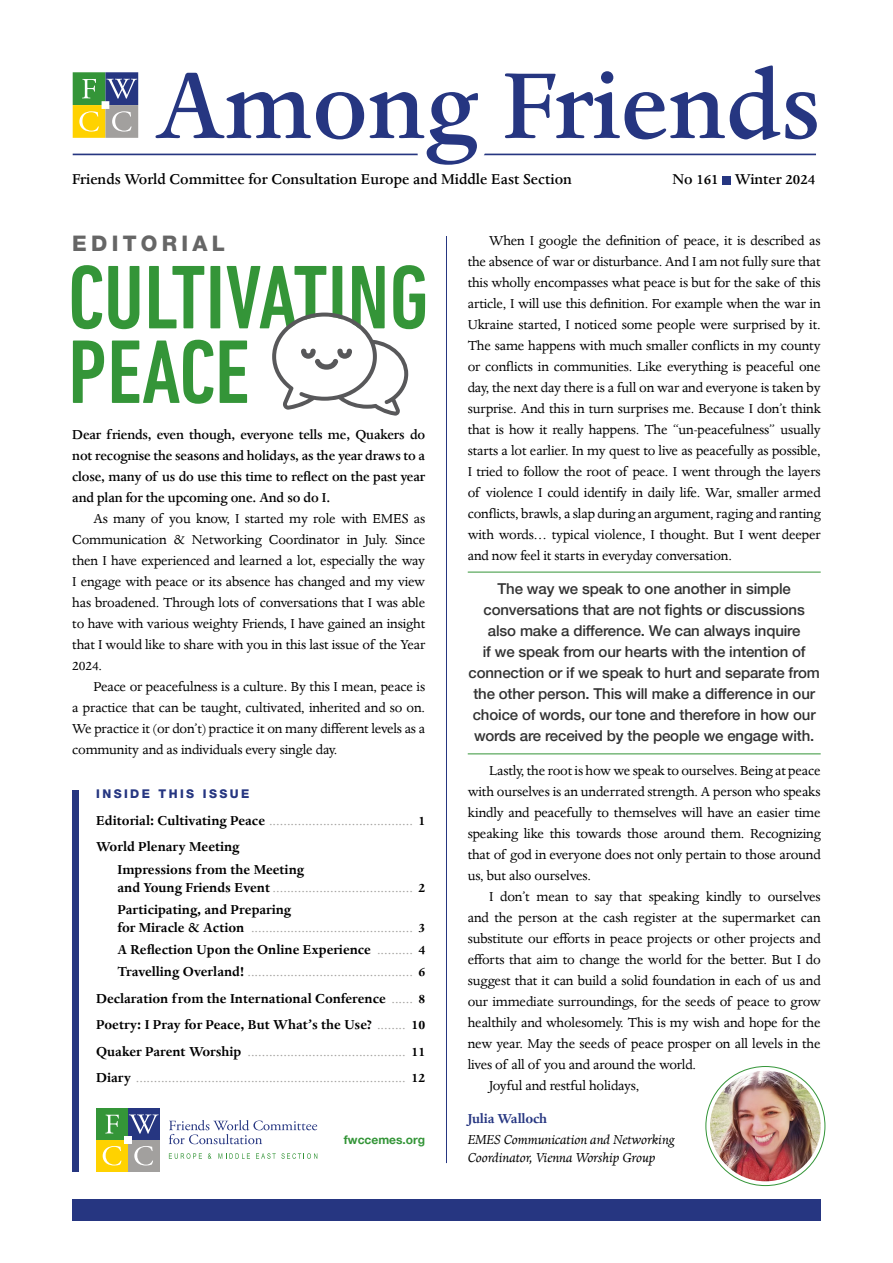
<style>
.page{position:relative;width:893px;height:1263px;background:#fff}
.page>*{position:absolute;margin:0;border:0;box-sizing:border-box;transform-origin:0 0}
.t1{font:500 108.45px "Dante MT Pro";color:#263681}
.Headline_1{font:500 condensed 91.8px/74.6px "DIN Next LT Pro";color:#349538}
.t2{font:800 21.45px "Helvetica Neue LT Pro";letter-spacing:.2em;color:#666}
.t3{font:500 16.5px "Dante MT Pro";color:#000}
.Body{font:15px/21px "Dante MT Pro";letter-spacing:-.01em;color:#000;text-align:justify}
.Cont_1{font:15px/18px "Dante MT Pro";color:#a2a09e}
.Body_Alt{font:500 15px/21px "Helvetica Neue LT Pro";letter-spacing:-.01em;color:#333;text-align:center}
.Cont_1-2{font:700 15px/18px "Dante MT Pro";color:#000}
.Body_0{font:500 15px/21px "Dante MT Pro";letter-spacing:-.01em;color:#000;text-align:justify}
.Body-2{font:italic 15px/18px "Dante MT Pro";letter-spacing:-.01em;color:#000}
.Body-3{font:700 15px "Dante MT Pro";letter-spacing:-.01em;color:#263681}
.t4{font:800 12px "Helvetica Neue LT Pro";letter-spacing:.2em;color:#263681}
.t5{font:700 12px "Helvetica Neue LT Pro";color:#349538}
.s1{font-weight:700;color:#000}
.s2{font-weight:400;color:#a2a09e}
</style>
<div class="page">
<svg style="left:73px;top:72px;width:743px;height:113px"></svg>
<div style="left:72px;top:790px;width:7px;height:381px;background:#263681"></div>
<svg style="left:169px;top:1120px;width:148px;height:24px"></svg>
<svg style="left:169px;top:1153px;width:33px;height:6px"></svg>
<svg style="left:208px;top:1153px;width:3px;height:6px"></svg>
<svg style="left:218px;top:1153px;width:32px;height:6px"></svg>
<svg style="left:256px;top:1153px;width:61px;height:6px"></svg>
<div style="left:96px;top:1108px;width:32px;height:32px;background:#349538"></div>
<div style="left:128px;top:1108px;width:32px;height:32px;background:#263681"></div>
<div style="left:96px;top:1140px;width:32px;height:31px;background:#ffd200"></div>
<div style="left:128px;top:1140px;width:32px;height:31px;background:#a2a09e"></div>
<div style="left:124px;top:1136px;width:8px;height:8px;background:#fff"></div>
<svg style="left:105px;top:1115px;width:14px;height:18px"></svg>
<svg style="left:129px;top:1114px;width:30px;height:20px"></svg>
<svg style="left:103px;top:1146px;width:18px;height:19px"></svg>
<svg style="left:134px;top:1146px;width:19px;height:19px"></svg>
<hr style="left:468px;top:572px;width:353px;height:1px;background:#349538">
<hr style="left:468px;top:753px;width:353px;height:1px;background:#349538">
<hr style="left:446px;top:236px;width:1px;height:927px;background:#263681">
<img style="left:710px;top:1071px;width:111px;height:110px;border-radius:55px">
<svg style="left:272px;top:313px;width:136px;height:103px"></svg>
<div style="left:72px;top:1199px;width:749px;height:21px;background:#263681"></div>
<p class="t1" style="left:156px;top:43px;width:667px">Among Friends</p>
<p class="t3" style="left:72px;top:170px;width:501px">Friends World Committee for Consultation Europe and Middle East Section</p>
<p class="t3" style="left:672px;top:170px;width:145px">No 161 Winter 2024</p>
<p class="t2" style="left:72px;top:231px;width:154px">EDITORIAL</p>
<p class="Headline_1" style="left:68px;top:260px;width:362px">CULTIVATING<br>PEACE</p>
<p class="Body_0" style="left:72px;top:424px;width:354px">Dear friends, even though, everyone tells me, Quakers do not recognise the seasons and holidays, as the year draws to a close, many of us do use this time to reflect on the past year and plan for the upcoming one. And so do I.</p>
<p class="Body" style="left:72px;top:508px;width:354px;text-indent:21px">As many of you know, I started my role with EMES as Communication &amp; Networking Coordinator in July. Since then I have experienced and learned a lot, especially the way I engage with peace or its absence has changed and my view has broadened. Through lots of conversations that I was able to have with various weighty Friends, I have gained an insight that I would like to share with you in this last issue of the Year 2024.</p>
<p class="Body" style="left:72px;top:676px;width:354px;text-indent:21px">Peace or peacefulness is a culture. By this I mean, peace is a practice that can be taught, cultivated, inherited and so on.<br>We practice it (or don’t) practice it on many different levels as a community and as individuals every single day.</p>
<p class="t4" style="left:96px;top:787px;width:155px">INSIDE THIS ISSUE</p>
<p class="Cont_1" style="left:96px;top:811px;width:330px"><span class="s1">Editorial: Cultivating Peace</span> ........................................ <span class="s1">1</span></p>
<p class="Cont_1-2" style="left:96px;top:838px;width:145px">World Plenary Meeting</p>
<p class="Cont_1-2" style="left:117px;top:860px;width:309px">Impressions from the Meeting<br>and Young Friends Event <span class="s2">.......................................</span> 2</p>
<p class="Cont_1" style="left:117px;top:900px;width:309px"><span class="s1">Participating, and Preparing<br>for Miracle &amp; Action</span> ............................................. <span class="s1">3</span></p>
<p class="Cont_1-2" style="left:117px;top:941px;width:309px">A Reflection Upon the Online Experience <span class="s2">..........</span> 4</p>
<p class="Cont_1" style="left:117px;top:963px;width:309px"><span class="s1">Travelling Overland!</span> .............................................. <span class="s1">6</span></p>
<p class="Cont_1-2" style="left:96px;top:989px;width:330px">Declaration from the International Conference <span class="s2">......</span> 8</p>
<p class="Cont_1-2" style="left:96px;top:1016px;width:330px">Poetry: I Pray for Peace, But What’s the Use? <span class="s2">........</span> 10</p>
<p class="Cont_1" style="left:96px;top:1042px;width:330px"><span class="s1">Quaker Parent Worship</span> ............................................ <span class="s1">11</span></p>
<p class="Cont_1" style="left:96px;top:1069px;width:330px"><span class="s1">Diary</span> ........................................................................... <span class="s1">12</span></p>
<p class="t5" style="left:344px;top:1132px;width:83px">fwccemes.org</p>
<p class="Body" style="left:468px;top:230px;width:354px;text-indent:21px">When I google the definition of peace, it is described as the absence of war or disturbance. And I am not fully sure that this wholly encompasses what peace is but for the sake of this article, I will use this definition. For example when the war in Ukraine started, I noticed some people were surprised by it.<br>The same happens with much smaller conflicts in my county or conflicts in communities. Like everything is peaceful one day, the next day there is a full on war and everyone is taken by surprise. And this in turn surprises me. Because I don’t think that is how it really happens. The “un-peacefulness” usually starts a lot earlier. In my quest to live as peacefully as possible, I tried to follow the root of peace. I went through the layers of violence I could identify in daily life. War, smaller armed conflicts, brawls, a slap during an argument, raging and ranting with words… typical violence, I thought. But I went deeper and now feel it starts in everyday conversation.</p>
<p class="Body_Alt" style="left:469px;top:578px;width:353px">The way we speak to one another in simple conversations that are not fights or discussions also make a difference. We can always inquire<br>if we speak from our hearts with the intention of connection or if we speak to hurt and separate from the other person. This will make a difference in our choice of words, our tone and therefore in how our words are received by the people we engage with.</p>
<p class="Body" style="left:468px;top:760px;width:354px;text-indent:21px">Lastly, the root is how we speak to ourselves. Being at peace with ourselves is an underrated strength. A person who speaks kindly and peacefully to themselves will have an easier time speaking like this towards those around them. Recognizing that of god in everyone does not only pertain to those around us, but also ourselves.</p>
<p class="Body" style="left:468px;top:886px;width:354px;text-indent:21px">I don’t mean to say that speaking kindly to ourselves and the person at the cash register at the supermarket can substitute our efforts in peace projects or other projects and efforts that aim to change the world for the better. But I do suggest that it can build a solid foundation in each of us and our immediate surroundings, for the seeds of peace to grow healthily and wholesomely. This is my wish and hope for the new year. May the seeds of peace prosper on all levels in the lives of all of you and around the world.</p>
<p class="Body" style="left:489px;top:1075px;width:152px">Joyful and restful holidays,</p>
<p class="Body-3" style="left:468px;top:1110px;width:81px">Julia Walloch</p>
<p class="Body-2" style="left:468px;top:1131px;width:209px">EMES Communication and Networking<br>Coordinator, Vienna Worship Group</p>
</div>
